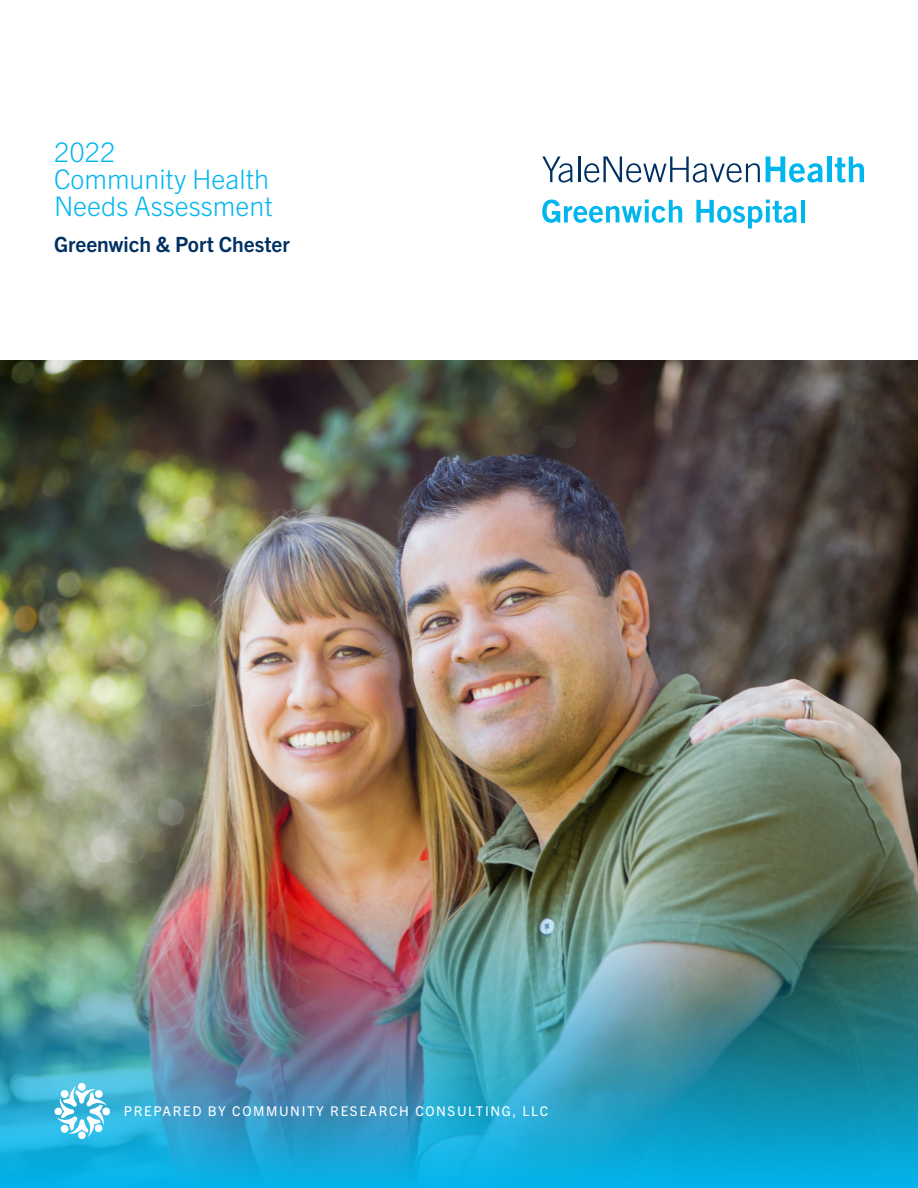
<style>
.page{position:relative;width:918px;height:1188px;background:#fff}
.page>*{position:absolute;margin:0;border:0;box-sizing:border-box;transform-origin:0 0}
.t1{font:300 27px/27px "Trade Gothic Next LT Pro";color:#00b6ef}
.t2{font:700 21px "Trade Gothic Next LT Pro";color:#003062}
.t3{font:13.5px "Trade Gothic Next LT Pro";letter-spacing:.12em;color:#fff}
</style>
<div class="page">
<img style="left:0;top:360px;width:918px;height:828px">
<img style="left:54px;top:1083px;width:56px;height:56px">
<svg style="left:542px;top:156px;width:31px;height:27px"></svg>
<hr style="left:578px;top:156px;width:2px;height:26px;background:#003062">
<svg style="left:584px;top:156px;width:176px;height:27px"></svg>
<svg style="left:766px;top:156px;width:57px;height:27px"></svg>
<div style="left:827px;top:156px;width:5px;height:26px;background:#00b6ef"></div>
<svg style="left:835px;top:156px;width:29px;height:27px"></svg>
<svg style="left:542px;top:200px;width:140px;height:23px"></svg>
<svg style="left:696px;top:200px;width:101px;height:28px"></svg>
<hr style="left:801px;top:200px;width:4px;height:22px;background:#00b6ef">
<p class="t1" style="left:54px;top:137px;width:63px">2022</p>
<p class="t1" style="left:54px;top:164px;width:220px">Community Health<br>Needs Assessment</p>
<p class="t2" style="left:54px;top:230px;width:237px">Greenwich &amp; Port Chester</p>
<p class="t3" style="left:124px;top:1102px;width:426px">PREPARED BY COMMUNITY RESEARCH CONSULTING, LLC</p>
</div>
